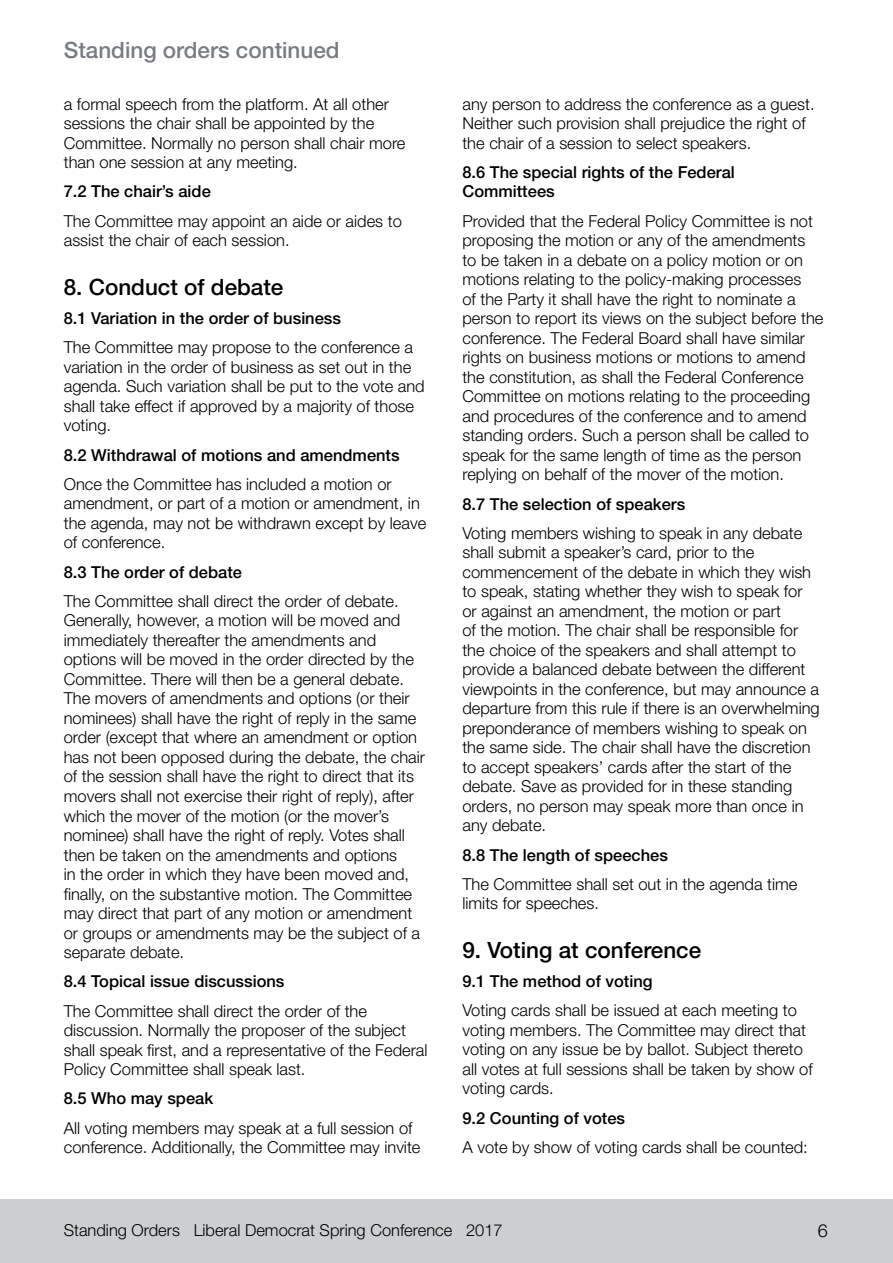
<style>
.page{position:relative;width:893px;height:1263px;background:#fff}
.page>*{position:absolute;margin:0;border:0;box-sizing:border-box;transform-origin:0 0}
.t1{font:500 22.5px "Helvetica Neue LT Std";color:#000}
.t2{font:500 22.5px "Helvetica Neue LT Std";color:#797d82}
.t3{font:300 18px "Helvetica Neue LT Std";color:#000}
.t4{font:300 16.5px/19.5px "Helvetica Neue LT Std";color:#000}
.t5{font:500 16.5px/19.5px "Helvetica Neue LT Std";color:#000}
</style>
<div class="page">
<div style="left:0;top:1199px;width:893px;height:64px;background:#ccced0"></div>
<h1 class="t2" style="left:64px;top:37px;width:277px">Standing orders continued</h1>
<p class="t4" style="left:64px;top:94px;width:343px">a formal speech from the platform. At all other sessions the chair shall be appointed by the Committee. Normally no person shall chair more than one session at any meeting.</p>
<p class="t5" style="left:64px;top:182px;width:149px">7.2 The chair’s aide</p>
<p class="t4" style="left:64px;top:211px;width:340px">The Committee may appoint an aide or aides to assist the chair of each session.</p>
<h1 class="t1" style="left:64px;top:273px;width:221px">8. Conduct of debate</h1>
<p class="t5" style="left:64px;top:308px;width:279px">8.1 Variation in the order of business</p>
<p class="t4" style="left:64px;top:337px;width:362px">The Committee may propose to the conference a variation in the order of business as set out in the agenda. Such variation shall be put to the vote and shall take effect if approved by a majority of those voting.</p>
<p class="t5" style="left:64px;top:445px;width:337px">8.2 Withdrawal of motions and amendments</p>
<p class="t4" style="left:64px;top:474px;width:364px">Once the Committee has included a motion or amendment, or part of a motion or amendment, in the agenda, may not be withdrawn except by leave of conference.</p>
<p class="t5" style="left:64px;top:562px;width:180px">8.3 The order of debate</p>
<p class="t4" style="left:64px;top:591px;width:363px">The Committee shall direct the order of debate.<br>Generally, however, a motion will be moved and immediately thereafter the amendments and options will be moved in the order directed by the Committee. There will then be a general debate.<br>The movers of amendments and options (or their nominees) shall have the right of reply in the same order (except that where an amendment or option has not been opposed during the debate, the chair of the session shall have the right to direct that its movers shall not exercise their right of reply), after which the mover of the motion (or the mover’s nominee) shall have the right of reply. Votes shall then be taken on the amendments and options<br>in the order in which they have been moved and, finally, on the substantive motion. The Committee may direct that part of any motion or amendment or groups or amendments may be the subject of a separate debate.</p>
<p class="t5" style="left:64px;top:971px;width:222px">8.4 Topical issue discussions</p>
<p class="t4" style="left:64px;top:1000px;width:365px">The Committee shall direct the order of the discussion. Normally the proposer of the subject shall speak first, and a representative of the Federal Policy Committee shall speak last.</p>
<p class="t5" style="left:64px;top:1088px;width:151px">8.5 Who may speak</p>
<p class="t4" style="left:64px;top:1117px;width:358px">All voting members may speak at a full session of conference. Additionally, the Committee may invite</p>
<p class="t4" style="left:462px;top:94px;width:354px">any person to address the conference as a guest.<br>Neither such provision shall prejudice the right of the chair of a session to select speakers.</p>
<p class="t5" style="left:462px;top:162px;width:274px">8.6 The special rights of the Federal<br>Committees</p>
<p class="t4" style="left:462px;top:211px;width:362px">Provided that the Federal Policy Committee is not proposing the motion or any of the amendments to be taken in a debate on a policy motion or on motions relating to the policy-making processes<br>of the Party it shall have the right to nominate a person to report its views on the subject before the conference. The Federal Board shall have similar rights on business motions or motions to amend the constitution, as shall the Federal Conference Committee on motions relating to the proceeding and procedures of the conference and to amend standing orders. Such a person shall be called to speak for the same length of time as the person replying on behalf of the mover of the motion.</p>
<p class="t5" style="left:462px;top:494px;width:224px">8.7 The selection of speakers</p>
<p class="t4" style="left:462px;top:523px;width:359px">Voting members wishing to speak in any debate shall submit a speaker’s card, prior to the commencement of the debate in which they wish to speak, stating whether they wish to speak for or against an amendment, the motion or part<br>of the motion. The chair shall be responsible for the choice of the speakers and shall attempt to provide a balanced debate between the different viewpoints in the conference, but may announce a departure from this rule if there is an overwhelming preponderance of members wishing to speak on the same side. The chair shall have the discretion to accept speakers’ cards after the start of the debate. Save as provided for in these standing orders, no person may speak more than once in any debate.</p>
<p class="t5" style="left:462px;top:845px;width:207px">8.8 The length of speeches</p>
<p class="t4" style="left:462px;top:874px;width:336px">The Committee shall set out in the agenda time limits for speeches.</p>
<h1 class="t1" style="left:462px;top:936px;width:240px">9. Voting at conference</h1>
<p class="t5" style="left:462px;top:971px;width:192px">9.1 The method of voting</p>
<p class="t4" style="left:462px;top:1000px;width:352px">Voting cards shall be issued at each meeting to voting members. The Committee may direct that voting on any issue be by ballot. Subject thereto all votes at full sessions shall be taken by show of voting cards.</p>
<p class="t5" style="left:462px;top:1108px;width:164px">9.2 Counting of votes</p>
<p class="t4" style="left:462px;top:1137px;width:347px">A vote by show of voting cards shall be counted:</p>
<p class="t4" style="left:64px;top:1220px;width:440px">Standing Orders Liberal Democrat Spring Conference 2017</p>
<p class="t3" style="left:818px;top:1219px;width:12px">6</p>
</div>
